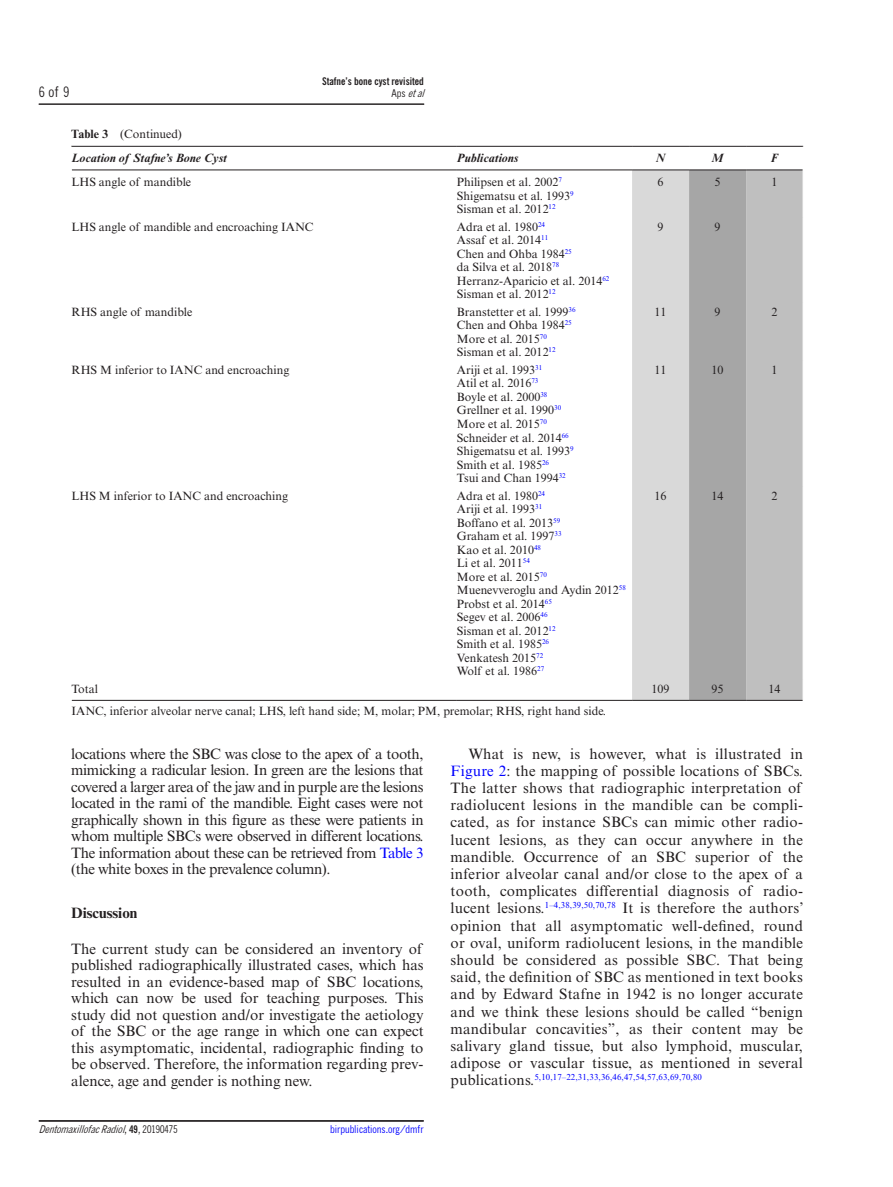
<style>
.page{position:relative;width:893px;height:1187px;background:#fff}
.page>*{position:absolute;margin:0;border:0;box-sizing:border-box;transform-origin:0 0}
.t1{font:15px/17.2px "Times New Roman MT Std";letter-spacing:.015em;color:#231f20;text-align:justify}
.t2{font:700 15px "Times New Roman MT Std";color:#231f20}
.t3{font:condensed 14.25px "News Gothic MT Std";color:#231f20}
.t4{font:12px/13.5px "Times New Roman MT Std";color:#231f20}
.t5{font:italic 700 12px "Times New Roman MT Std";color:#231f20}
.t6{font:italic condensed 10.5px "News Gothic MT Std";color:#231f20}
.t7{font:700 condensed 10.5px "News Gothic BT";color:#231f20}
.t8{font:condensed 10.5px "News Gothic MT Std";color:#00f}
.t9{font:8.7px "Times New Roman MT Std";letter-spacing:.015em;color:#00f}
.s1{font-weight:700}
.s2{font-style:normal}
.s3{color:#00f}
.s4{font-family:"News Gothic BT";font-weight:700;font-style:normal}
.s5{font-size:15px;color:#231f20}
</style>
<div class="page">
<hr style="left:39px;top:104px;width:385px;height:1px;background:#231f20">
<hr style="left:39px;top:1120px;width:385px;height:1px;background:#231f20">
<svg style="left:71px;top:146px;width:733px;height:555px"></svg>
<p class="t3" style="left:39px;top:84px;width:32px">6 of 9</p>
<p class="t4" style="left:71px;top:127px;width:112px"><span class="s1">Table 3</span> (Continued)</p>
<p class="t7" style="left:322px;top:75px;width:103px">Stafne’s bone cyst revisited</p>
<p class="t6" style="left:391px;top:87px;width:38px"><span class="s2">A p s</span> etal</p>
<p class="t5" style="left:71px;top:151px;width:157px">Location of Stafne’s Bone Cyst</p>
<p class="t5" style="left:457px;top:151px;width:63px">Publications</p>
<p class="t5" style="left:656px;top:151px;width:11px">N</p>
<p class="t5" style="left:712px;top:151px;width:13px">M</p>
<p class="t5" style="left:771px;top:151px;width:9px">F</p>
<p class="t4" style="left:71px;top:175px;width:121px">LHS angle of mandible</p>
<p class="t4" style="left:457px;top:175px;width:118px">Philipsen et al. 2002<sup>7<br></sup>Shigematsu et al. 1993<sup>9<br></sup>Sisman et al. 2012<sup>12</sup></p>
<p class="t4" style="left:658px;top:175px;width:7px">6</p>
<p class="t4" style="left:715px;top:175px;width:7px">5</p>
<p class="t4" style="left:771px;top:175px;width:7px">1</p>
<p class="t4" style="left:71px;top:220px;width:244px">LHS angle of mandible and encroaching IANC</p>
<p class="t4" style="left:457px;top:220px;width:154px">Adra et al. 1980<sup>24<br></sup>Assaf et al. 2014<sup>11<br></sup>Chen and Ohba 1984<sup>25<br></sup>da Silva et al. 2018<sup>78<br></sup>Herranz-Aparicio et al. 2014<sup>62<br></sup>Sisman et al. 2012<sup>12</sup></p>
<p class="t4" style="left:658px;top:220px;width:7px">9</p>
<p class="t4" style="left:715px;top:220px;width:7px">9</p>
<p class="t4" style="left:71px;top:305px;width:122px">RHS angle of mandible</p>
<p class="t4" style="left:457px;top:305px;width:120px">Branstetter et al. 1999<sup>36<br></sup>Chen and Ohba 1984<sup>25<br></sup>More et al. 2015<sup>70<br></sup>Sisman et al. 2012<sup>12</sup></p>
<p class="t4" style="left:655px;top:305px;width:13px">11</p>
<p class="t4" style="left:715px;top:305px;width:7px">9</p>
<p class="t4" style="left:771px;top:305px;width:7px">2</p>
<p class="t4" style="left:71px;top:363px;width:219px">RHS M inferior to IANC and encroaching</p>
<p class="t4" style="left:457px;top:363px;width:118px">Ariji et al. 1993<sup>31<br></sup>Atil et al. 2016<sup>73<br></sup>Boyle et al. 2000<sup>38<br></sup>Grellner et al. 1990<sup>30<br></sup>More et al. 2015<sup>70<br></sup>Schneider et al. 2014<sup>66<br></sup>Shigematsu et al. 1993<sup>9<br></sup>Smith et al. 1985<sup>26<br></sup>Tsui and Chan 1994<sup>32</sup></p>
<p class="t4" style="left:655px;top:363px;width:13px">11</p>
<p class="t4" style="left:712px;top:363px;width:13px">10</p>
<p class="t4" style="left:771px;top:363px;width:7px">1</p>
<p class="t4" style="left:71px;top:489px;width:218px">LHS M inferior to IANC and encroaching</p>
<p class="t4" style="left:457px;top:489px;width:170px">Adra et al. 1980<sup>24<br></sup>Ariji et al. 1993<sup>31<br></sup>Boffano et al. 2013<sup>59<br></sup>Graham et al. 1997<sup>33<br></sup>Kao et al. 2010<sup>48<br></sup>Li et al. 2011<sup>54<br></sup>More et al. 2015<sup>70<br></sup>Muenevveroglu and Aydin 2012<sup>58<br></sup>Probst et al. 2014<sup>65<br></sup>Segev et al. 2006<sup>46<br></sup>Sisman et al. 2012<sup>12<br></sup>Smith et al. 1985<sup>26<br></sup>Venkatesh 2015<sup>72<br></sup>Wolf et al. 1986<sup>27</sup></p>
<p class="t4" style="left:655px;top:489px;width:13px">16</p>
<p class="t4" style="left:712px;top:489px;width:13px">14</p>
<p class="t4" style="left:771px;top:489px;width:7px">2</p>
<p class="t4" style="left:71px;top:682px;width:28px">Total</p>
<p class="t4" style="left:652px;top:682px;width:19px">109</p>
<p class="t4" style="left:712px;top:682px;width:13px">95</p>
<p class="t4" style="left:768px;top:682px;width:13px">14</p>
<p class="t4" style="left:71px;top:704px;width:536px">IANC, inferior alveolar nerve canal; LHS, left hand side; M, molar; PM, premolar; RHS, right hand side.</p>
<p class="t1" style="left:71px;top:745px;width:354px;line-height:16.5px">locations where the SBC was close to the apex of a tooth, mimicking a radicular lesion. In green are the lesions that covered a larger area of the jaw and in purple are the lesions located in the rami of the mandible. Eight cases were not graphically shown in this figure as these were patients in whom multiple SBCs were observed in different locations.<br>The information about these can be retrieved from <span class="s3">Table 3 </span>(the white boxes in the prevalence column).</p>
<p class="t2" style="left:71px;top:903px;width:68px">Discussion</p>
<p class="t1" style="left:71px;top:940px;width:354px;line-height:16.5px">The current study can be considered an inventory of published radiographically illustrated cases, which has resulted in an evidence-based map of SBC locations, which can now be used for teaching purposes. This study did not question and/or investigate the aetiology of the SBC or the age range in which one can expect this asymptomatic, incidental, radiographic finding to be observed. Therefore, the information regarding prev&shy;alence, age and gender is nothing new.</p>
<p class="t6" style="left:39px;top:1123px;width:140px">DentomaxillofacRadiol<span class="s2">,</span> <span class="s4">4 9</span> <span class="s2">, 2 0 1 9 0 4 7 5</span></p>
<p class="t8" style="left:330px;top:1123px;width:95px">birpublications.org/dmfr</p>
<p class="t1" style="left:451px;top:744px;width:354px;text-align:left;text-indent:18px">What is new, is however, what is illustrated in <span class="s3">Figure 2</span>: the mapping of possible locations of SBCs.<br>The latter shows that radiographic interpretation of radiolucent lesions in the mandible can be compli&shy;cated, as for instance SBCs can mimic other radio&shy;lucent lesions, as they can occur anywhere in the mandible. Occurrence of an SBC superior of the inferior alveolar canal and/or close to the apex of a tooth, complicates differential diagnosis of radio&shy;lucent lesions.<sup>1–4,38,39,50,70,78</sup> It is therefore the authors’ opinion that all asymptomatic well-defined, round or oval, uniform radiolucent lesions, in the mandible should be considered as possible SBC. That being said, the definition of SBC as mentioned in text books and by Edward Stafne in 1942 is no longer accurate and we think these lesions should be called “benign mandibular concavities”, as their content may be salivary gland tissue, but also lymphoid, muscular, adipose or vascular tissue, as mentioned in several</p>
<p class="t9" style="left:451px;top:1072px;width:253px"><span class="s5">publications.</span>5,10,17–22,31,33,36,46,47,54,57,63,69,70,80</p>
</div>
